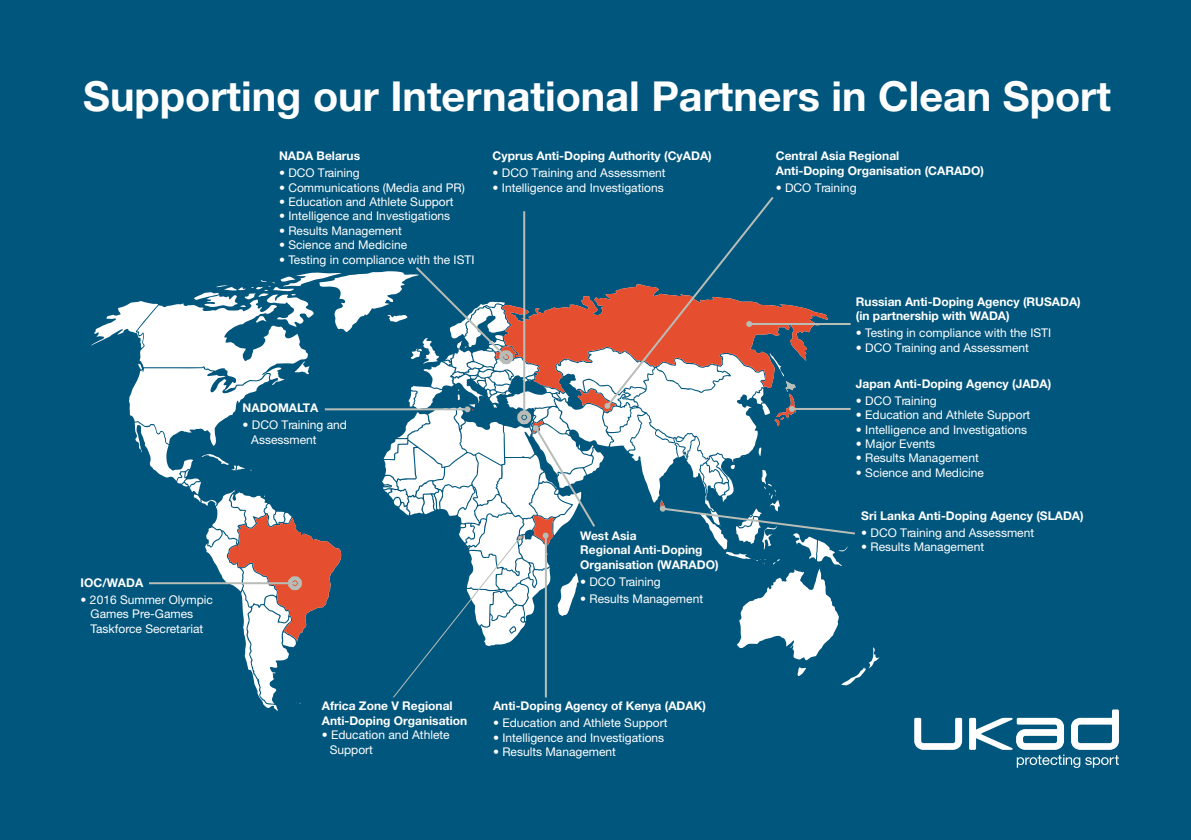
<style>
.page{position:relative;width:1191px;height:840px;background:#fff}
.page>*{position:absolute;margin:0;border:0;box-sizing:border-box;transform-origin:0 0}
.t1{font:700 41.4px "Helvetica Neue LT Std";color:#fff}
.t2{font:12px/14.4px "Helvetica Neue LT Std";color:#fff}
.t3{font:700 12px/14.4px "Helvetica Neue LT Std";color:#fff}
</style>
<div class="page">
<div style="left:0;top:0;width:1191px;height:839px;background:#00567d"></div>
<svg style="left:91px;top:271px;width:788px;height:439px"></svg>
<hr style="left:149px;top:582px;width:147px;height:2px;background:#b8bdb7">
<svg style="left:227px;top:513px;width:114px;height:128px"></svg>
<div style="left:288px;top:576px;width:14px;height:14px;border:10px solid #b8bdb7;border-radius:50%"></div>
<hr style="left:325px;top:408px;width:140px;height:2px;background:#b8bdb7">
<svg style="left:392px;top:197px;width:465px;height:501px"></svg>
<svg style="left:914px;top:709px;width:205px;height:58px"></svg>
<h1 class="t1" style="left:83px;top:71px;width:1029px">Supporting our International Partners in Clean Sport</h1>
<p class="t3" style="left:279px;top:148px;width:83px">NADA Belarus</p>
<p class="t2" style="left:279px;top:165px;width:82px">• DCO Training</p>
<p class="t2" style="left:279px;top:180px;width:187px">• Communications (Media and PR)</p>
<p class="t2" style="left:279px;top:194px;width:176px">• Education and Athlete Support</p>
<p class="t2" style="left:279px;top:209px;width:173px">• Intelligence and Investigations</p>
<p class="t2" style="left:279px;top:223px;width:124px">• Results Management</p>
<p class="t2" style="left:279px;top:237px;width:130px">• Science and Medicine</p>
<p class="t2" style="left:279px;top:252px;width:197px">• Testing in compliance with the ISTI</p>
<p class="t3" style="left:492px;top:148px;width:221px">Cyprus Anti-Doping Authority (CyADA)</p>
<p class="t2" style="left:492px;top:165px;width:174px">• DCO Training and Assessment</p>
<p class="t2" style="left:492px;top:180px;width:173px">• Intelligence and Investigations</p>
<p class="t3" style="left:243px;top:400px;width:77px">NADOMALTA</p>
<p class="t2" style="left:251px;top:417px;width:97px;text-indent:-9px">• DCO Training and<br>Assessment</p>
<p class="t3" style="left:81px;top:574px;width:64px">IOC/WADA</p>
<p class="t2" style="left:91px;top:591px;width:124px;text-indent:-10px">• 2016 Summer Olympic<br>Games Pre-Games<br>Taskforce Secretariat</p>
<p class="t3" style="left:580px;top:527px;width:140px">West Asia<br>Regional Anti-Doping<br>Organisation (WARADO)</p>
<p class="t2" style="left:580px;top:573px;width:82px">• DCO Training</p>
<p class="t2" style="left:580px;top:590px;width:124px">• Results Management</p>
<p class="t3" style="left:322px;top:698px;width:147px">Africa Zone V Regional<br>Anti-Doping Organisation</p>
<p class="t2" style="left:330px;top:727px;width:121px;text-indent:-8px">• Education and Athlete<br>Support</p>
<p class="t3" style="left:493px;top:698px;width:214px">Anti-Doping Agency of Kenya (ADAK)</p>
<p class="t2" style="left:493px;top:715px;width:176px">• Education and Athlete Support</p>
<p class="t2" style="left:493px;top:729px;width:173px">• Intelligence and Investigations</p>
<p class="t2" style="left:493px;top:744px;width:124px">• Results Management</p>
<p class="t3" style="left:776px;top:148px;width:210px">Central Asia Regional<br>Anti-Doping Organisation (CARADO)</p>
<p class="t2" style="left:776px;top:180px;width:82px">• DCO Training</p>
<p class="t3" style="left:856px;top:294px;width:226px">Russian Anti-Doping Agency (RUSADA) (in partnership with WADA)</p>
<p class="t2" style="left:856px;top:325px;width:197px">• Testing in compliance with the ISTI</p>
<p class="t2" style="left:856px;top:340px;width:174px">• DCO Training and Assessment</p>
<p class="t3" style="left:856px;top:376px;width:197px">Japan Anti-Doping Agency (JADA)</p>
<p class="t2" style="left:856px;top:393px;width:82px">• DCO Training</p>
<p class="t2" style="left:856px;top:407px;width:176px">• Education and Athlete Support</p>
<p class="t2" style="left:856px;top:421px;width:173px">• Intelligence and Investigations</p>
<p class="t2" style="left:856px;top:436px;width:81px">• Major Events</p>
<p class="t2" style="left:856px;top:450px;width:124px">• Results Management</p>
<p class="t2" style="left:856px;top:465px;width:130px">• Science and Medicine</p>
<p class="t3" style="left:861px;top:508px;width:224px">Sri Lanka Anti-Doping Agency (SLADA)</p>
<p class="t2" style="left:861px;top:525px;width:174px">• DCO Training and Assessment</p>
<p class="t2" style="left:861px;top:539px;width:124px">• Results Management</p>
</div>
